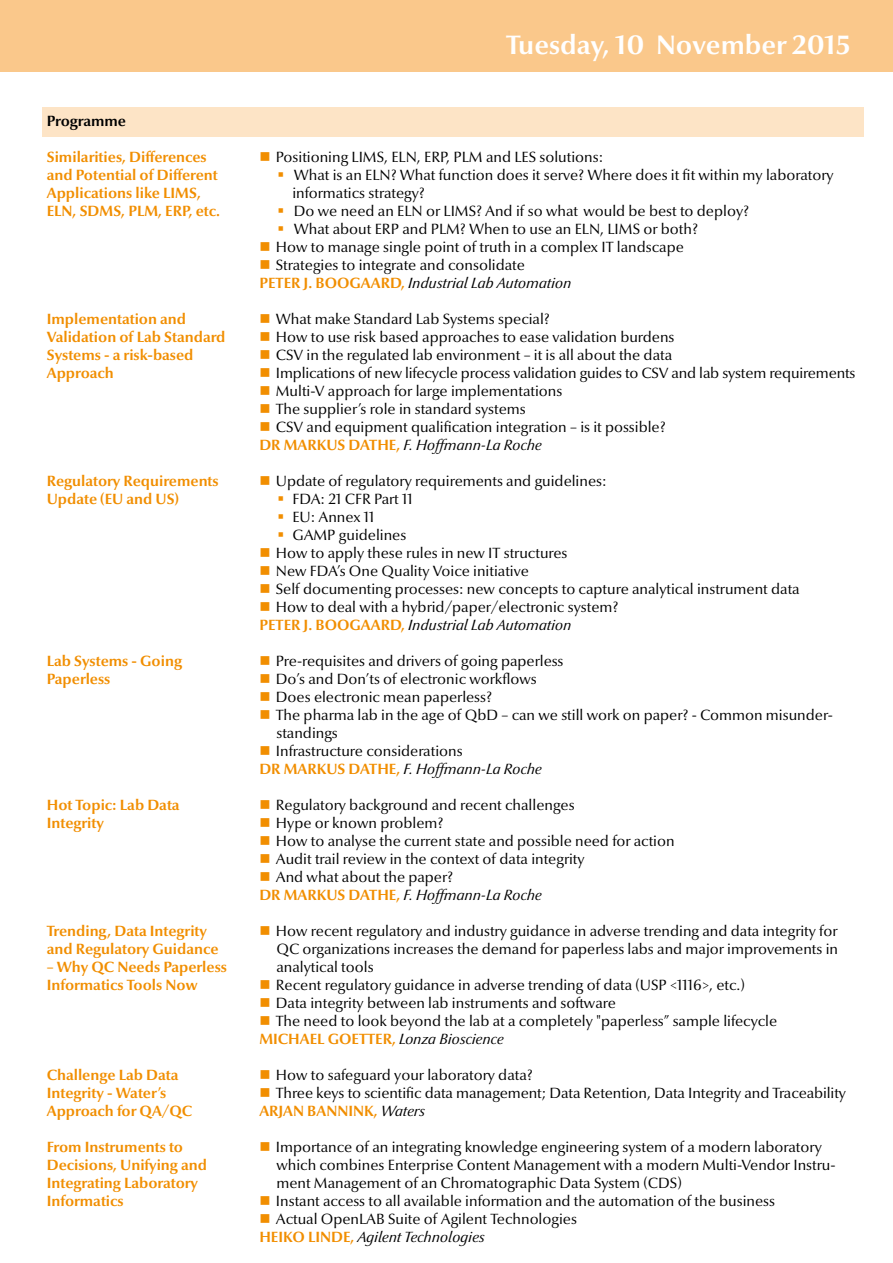
<style>
.page{position:relative;width:893px;height:1263px;background:#fff}
.page>*{position:absolute;margin:0;border:0;box-sizing:border-box;transform-origin:0 0}
.t1{font:700 27px "Optima Nova LT";color:#fff}
.t2{font:15px "Optima Nova LT";color:#000}
.t3{font:700 15px/18px "Optima Nova LT";color:#f18e00}
.t4{font:italic 15px "Optima Nova LT";color:#000}
.t5{font:700 15px "Optima Nova LT";color:#000}
.s1{font-weight:700;font-style:normal;color:#f18e00}
.s2{font-weight:400;font-style:italic;color:#000}
</style>
<div class="page">
<div style="left:43px;top:107px;width:821px;height:30px;background:#fde4c6"></div>
<div style="left:1px;top:0;width:892px;height:72px;background:#fac88b"></div>
<h1 class="t1" style="left:453px;top:29px;width:382px">Wednesday, 13 November 2013</h1>
<h1 class="t1" style="left:506px;top:29px;width:346px">Tuesday, 10 November 2015</h1>
<p class="t5" style="left:47px;top:112px;width:81px">Programme</p>
<p class="t3" style="left:47px;top:148px;width:175px">Similarities, Differences and Potential of Different<br>Applications like LIMS,<br>ELN, SDMS, PLM, ERP, etc.</p>
<p class="t2" style="left:276px;top:148px;width:329px">Positioning LIMS, ELN, ERP, PLM and LES solutions:</p>
<p class="t2" style="left:294px;top:166px;width:541px">What is an ELN? What function does it serve? Where does it fit within my laboratory</p>
<p class="t2" style="left:292px;top:184px;width:134px">informatics strategy?</p>
<p class="t2" style="left:294px;top:202px;width:457px">Do we need an ELN or LIMS? And if so what would be best to deploy?</p>
<p class="t2" style="left:294px;top:220px;width:405px">What about ERP and PLM? When to use an ELN, LIMS or both?</p>
<p class="t2" style="left:276px;top:238px;width:409px">How to manage single point of truth in a complex IT landscape</p>
<p class="t2" style="left:276px;top:256px;width:251px">Strategies to integrate and consolidate</p>
<p class="t4" style="left:259px;top:274px;width:314px"><span class="s1">PETER J. BOOGAARD,</span> Industrial Lab Automation</p>
<p class="t3" style="left:47px;top:310px;width:180px">Implementation and<br>Validation of Lab Standard<br>Systems - a risk-based<br>Approach</p>
<p class="t2" style="left:276px;top:310px;width:275px">What make Standard Lab Systems special?</p>
<p class="t2" style="left:276px;top:328px;width:400px">How to use risk based approaches to ease validation burdens</p>
<p class="t2" style="left:276px;top:346px;width:398px">CSV in the regulated lab environment – it is all about the data</p>
<p class="t2" style="left:276px;top:364px;width:581px">Implications of new lifecycle process validation guides to CSV and lab system requirements</p>
<p class="t2" style="left:276px;top:382px;width:288px">Multi-V approach for large implementations</p>
<p class="t2" style="left:276px;top:400px;width:251px">The supplier’s role in standard systems</p>
<p class="t2" style="left:276px;top:418px;width:391px">CSV and equipment qualification integration – is it possible?</p>
<p class="t4" style="left:259px;top:436px;width:284px"><span class="s1">DR MARKUS DATHE,</span> F. Hoffmann-La Roche</p>
<p class="t3" style="left:47px;top:472px;width:173px">Regulatory Requirements<br>Update (EU and US)</p>
<p class="t2" style="left:276px;top:472px;width:332px">Update of regulatory requirements and guidelines:</p>
<p class="t2" style="left:292px;top:490px;width:122px">FDA: 21 CFR Part 11</p>
<p class="t2" style="left:292px;top:508px;width:84px">EU: Annex 11</p>
<p class="t2" style="left:292px;top:526px;width:115px">GAMP guidelines</p>
<p class="t2" style="left:276px;top:544px;width:293px">How to apply these rules in new IT structures</p>
<p class="t2" style="left:276px;top:562px;width:254px">New FDA’s One Quality Voice initiative</p>
<p class="t2" style="left:276px;top:580px;width:525px">Self documenting processes: new concepts to capture analytical instrument data</p>
<p class="t2" style="left:276px;top:598px;width:344px">How to deal with a hybrid/paper/electronic system?</p>
<p class="t4" style="left:259px;top:616px;width:314px"><span class="s1">PETER J. BOOGAARD,</span> Industrial Lab Automation</p>
<p class="t3" style="left:47px;top:652px;width:137px">Lab Systems - Going<br>Paperless</p>
<p class="t2" style="left:276px;top:652px;width:289px">Pre-requisites and drivers of going paperless</p>
<p class="t2" style="left:276px;top:670px;width:262px">Do’s and Don’ts of electronic workflows</p>
<p class="t2" style="left:276px;top:688px;width:218px">Does electronic mean paperless?</p>
<p class="t2" style="left:276px;top:706px;width:559px">The pharma lab in the age of QbD – can we still work on paper? - Common misunder-</p>
<p class="t2" style="left:276px;top:724px;width:63px">standings</p>
<p class="t2" style="left:276px;top:742px;width:188px">Infrastructure considerations</p>
<p class="t4" style="left:259px;top:760px;width:284px"><span class="s1">DR MARKUS DATHE,</span> F. Hoffmann-La Roche</p>
<p class="t3" style="left:47px;top:796px;width:134px">Hot Topic: Lab Data<br>Integrity</p>
<p class="t2" style="left:276px;top:796px;width:300px">Regulatory background and recent challenges</p>
<p class="t2" style="left:276px;top:814px;width:169px">Hype or known problem?</p>
<p class="t2" style="left:276px;top:832px;width:400px">How to analyse the current state and possible need for action</p>
<p class="t2" style="left:276px;top:850px;width:310px">Audit trail review in the context of data integrity</p>
<p class="t2" style="left:276px;top:868px;width:179px">And what about the paper?</p>
<p class="t4" style="left:259px;top:886px;width:284px"><span class="s1">DR MARKUS DATHE,</span> F. Hoffmann-La Roche</p>
<p class="t3" style="left:47px;top:922px;width:173px">Trending, Data Integrity and Regulatory Guidance</p>
<p class="t3" style="left:47px;top:958px;width:182px">– Why QC Needs Paperless<br>Informatics Tools Now</p>
<p class="t2" style="left:276px;top:922px;width:563px">How recent regulatory and industry guidance in adverse trending and data integrity for</p>
<p class="t2" style="left:276px;top:940px;width:563px">QC organizations increases the demand for paperless labs and major improvements in</p>
<p class="t2" style="left:276px;top:958px;width:99px">analytical tools</p>
<p class="t2" style="left:276px;top:976px;width:470px">Recent regulatory guidance in adverse trending of data (USP &lt;1116&gt;, etc.)</p>
<p class="t2" style="left:276px;top:994px;width:342px">Data integrity between lab instruments and software</p>
<p class="t2" style="left:276px;top:1012px;width:503px">The need to look beyond the lab at a completely "paperless” sample lifecycle</p>
<p class="t3" style="left:259px;top:1030px;width:246px">MICHAEL GOETTER, <span class="s2">Lonza Bioscience</span></p>
<p class="t3" style="left:47px;top:1066px;width:147px">Challenge Lab Data<br>Integrity - Water’s<br>Approach for QA/QC</p>
<p class="t2" style="left:276px;top:1066px;width:258px">How to safeguard your laboratory data?</p>
<p class="t2" style="left:276px;top:1084px;width:572px">Three keys to scientific data management; Data Retention, Data Integrity and Traceability</p>
<p class="t3" style="left:259px;top:1102px;width:167px">ARJAN BANNINK, <span class="s2">Waters</span></p>
<p class="t3" style="left:47px;top:1138px;width:162px">From Instruments to<br>Decisions, Unifying and<br>Integrating Laboratory<br>Informatics</p>
<p class="t2" style="left:276px;top:1138px;width:547px">Importance of an integrating knowledge engineering system of a modern laboratory</p>
<p class="t2" style="left:276px;top:1156px;width:561px">which combines Enterprise Content Management with a modern Multi-Vendor Instru-</p>
<p class="t2" style="left:276px;top:1174px;width:407px">ment Management of an Chromatographic Data System (CDS)</p>
<p class="t2" style="left:276px;top:1192px;width:501px">Instant access to all available information and the automation of the business</p>
<p class="t2" style="left:276px;top:1210px;width:303px">Actual OpenLAB Suite of Agilent Technologies</p>
<p class="t4" style="left:259px;top:1228px;width:227px"><span class="s1">HEIKO LINDE,</span> Agilent Technologies</p>
</div>
